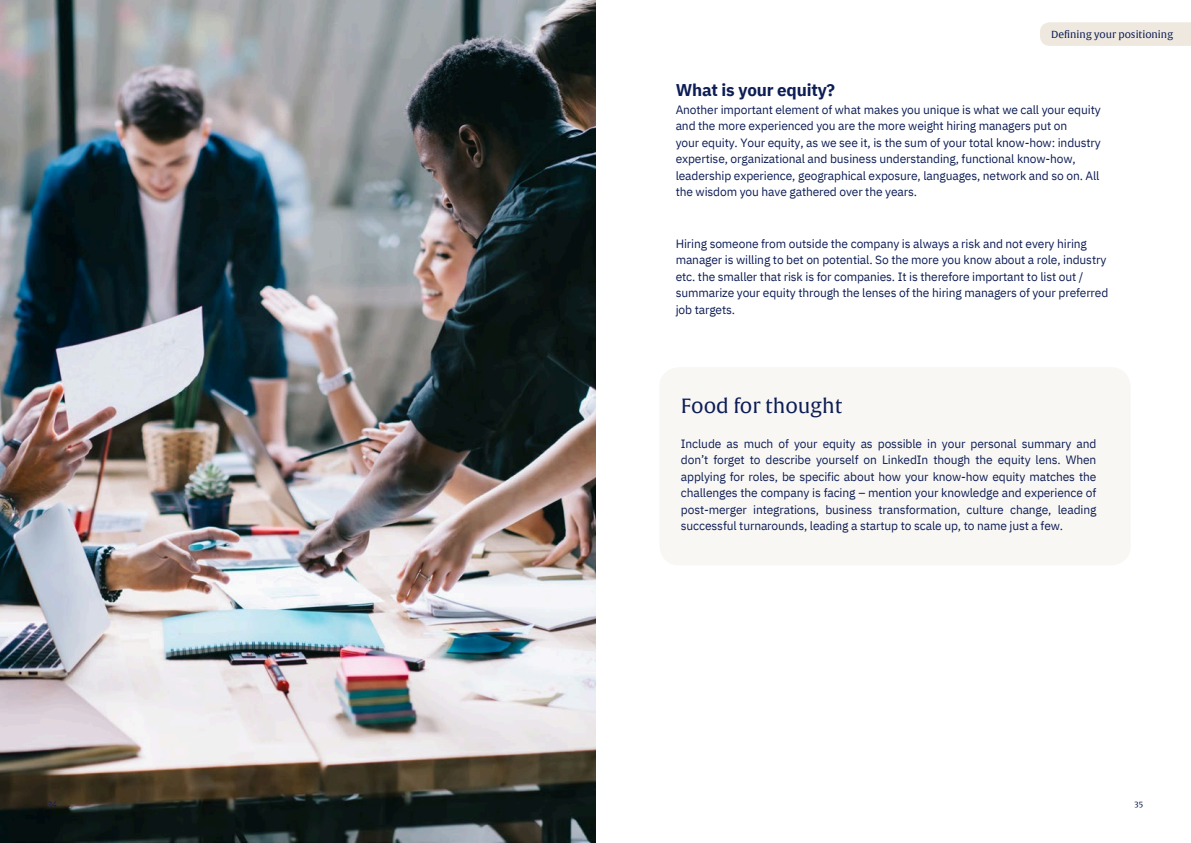
<style>
.page{position:relative;width:1191px;height:843px;background:#fff}
.page>*{position:absolute;margin:0;border:0;box-sizing:border-box;transform-origin:0 0}
.t1{font:20px "Alverata";color:#0d1d55}
.t2{font:700 17px "IBM Plex Sans";letter-spacing:-.01em;color:#0d1d55}
.t3{font:12px/16.5px "IBM Plex Sans";letter-spacing:-.01em;color:#0d1d55}
.t4{font:10px "Alverata";color:#0d1d55}
.t5{font:8px "Alverata";color:#0d1d55}
</style>
<div class="page">
<img style="left:0;top:0;width:596px;height:842px">
<div style="left:659px;top:367px;width:471px;height:198px;background:#f9f7f4;border-radius:20px"></div>
<div style="left:1040px;top:22px;width:150px;height:24px;background:#eee8de"></div>
<h2 class="t4" style="left:1050px;top:31px;width:123px">Defining your positioning</h2>
<h2 class="t2" style="left:675px;top:78px;width:161px">What is your equity?</h2>
<h2 class="t3" style="left:675px;top:101px;width:426px">Another important element of what makes you unique is what we call your equity and the more experienced you are the more weight hiring managers put on<br>your equity. Your equity, as we see it, is the sum of your total know-how: industry expertise, organizational and business understanding, functional know-how, leadership experience, geographical exposure, languages, network and so on. All the wisdom you have gathered over the years.</h2>
<h1 class="t3" style="left:675px;top:235px;width:434px">Hiring someone from outside the company is always a risk and not every hiring manager is willing to bet on potential. So the more you know about a role, industry etc. the smaller that risk is for companies. It is therefore important to list out / summarize your equity through the lenses of the hiring managers of your preferred job targets.</h1>
<p class="t1" style="left:680px;top:397px;width:163px">Food for thought</p>
<h2 class="t3" style="left:680px;top:434px;width:417px;text-align:justify">Include as much of your equity as possible in your personal summary and don’t forget to describe yourself on LinkedIn though the equity lens. When applying for roles, be specific about how your know-how equity matches the challenges the company is facing – mention your knowledge and experience of post-merger integrations, business transformation, culture change, leading successful turnarounds, leading a startup to scale up, to name just a few.</h2>
<p class="t5" style="left:48px;top:800px;width:11px">34</p>
<p class="t5" style="left:1134px;top:800px;width:10px">35</p>
</div>
